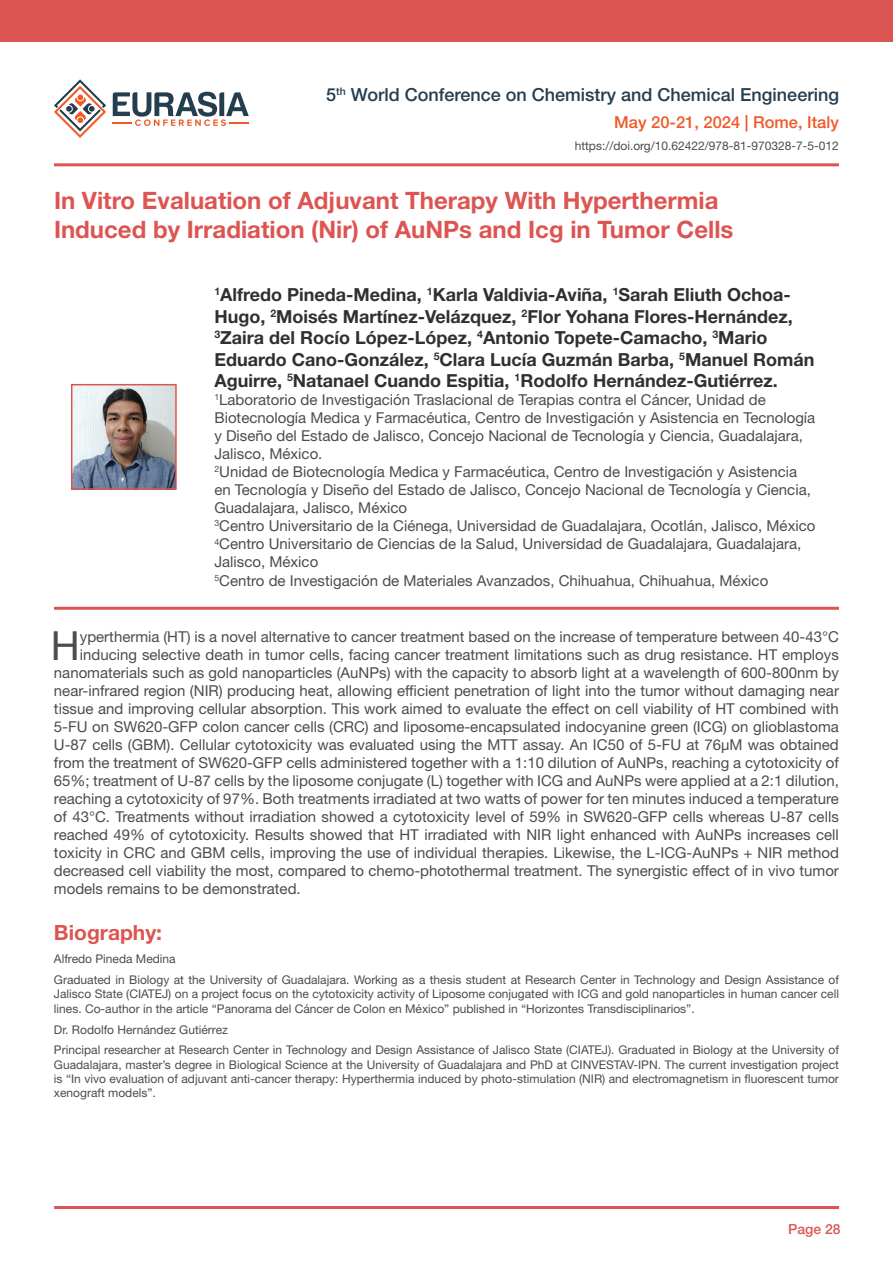
<style>
.page{position:relative;width:893px;height:1263px;background:#fff}
.page>*{position:absolute;margin:0;border:0;box-sizing:border-box;transform-origin:0 0}
.t1{font:40.2px "Helvetica Neue LT Std";color:#4b4c4d}
.t2{font:700 24px/28.8px "Helvetica Neue LT Std";color:#dc5552}
.t3{font:700 21px "Helvetica Neue LT Std";color:#dc5552}
.t4{font:700 18px/21.6px "Helvetica Neue LT Std";color:#312f30}
.t5{font:500 18px "Helvetica Neue LT Std";color:#243d50}
.t6{font:500 16.5px "Helvetica Neue LT Std";color:#f1592a}
.t7{font:15px/18px "Helvetica Neue LT Std";color:#4b4c4d}
.t8{font:500 13.95px "Helvetica Neue LT Std";color:#dc5552}
.t9{font:12px/14.4px "Helvetica Neue LT Std";color:#4b4c4d;text-align:justify}
</style>
<div class="page">
<div style="left:0;top:0;width:893px;height:41px;background:#dc5552"></div>
<hr style="left:54px;top:1206px;width:785px;height:3px;background:#dc5552">
<hr style="left:54px;top:163px;width:785px;height:3px;background:#dc5552">
<svg style="left:113px;top:92px;width:136px;height:34px"></svg>
<svg style="left:54px;top:79px;width:52px;height:59px"></svg>
<img style="left:74px;top:387px;width:100px;height:100px">
<div style="left:71px;top:384px;width:106px;height:106px;border:2px solid #dc5552"></div>
<hr style="left:54px;top:607px;width:785px;height:3px;background:#dc5552">
<p class="t5" style="left:326px;top:84px;width:514px">5<sup>th</sup> World Conference on Chemistry and Chemical Engineering</p>
<p class="t6" style="left:614px;top:112px;width:226px">May 20-21, 2024 | Rome, Italy</p>
<p class="t9" style="left:575px;top:139px;width:266px">https://doi.org/10.62422/978-81-970328-7-5-012</p>
<p class="t2" style="left:54px;top:186px;width:681px">In Vitro Evaluation of Adjuvant Therapy With Hyperthermia<br>Induced by Irradiation (Nir) of AuNPs and Icg in Tumor Cells</p>
<p class="t4" style="left:214px;top:283px;width:601px"><sup>1</sup>Alfredo Pineda-Medina, <sup>1</sup>Karla Valdivia-Aviña, <sup>1</sup>Sarah Eliuth Ochoa-Hugo, <sup>2</sup>Moisés Martínez-Velázquez, <sup>2</sup>Flor Yohana Flores-Hernández, <sup>3</sup>Zaira del Rocío López-López, <sup>4</sup>Antonio Topete-Camacho, <sup>3</sup>Mario Eduardo Cano-González, <sup>5</sup>Clara Lucía Guzmán Barba, <sup>5</sup>Manuel Román Aguirre, <sup>5</sup>Natanael Cuando Espitia, <sup>1</sup>Rodolfo Hernández-Gutiérrez.</p>
<p class="t7" style="left:214px;top:391px;width:602px"><sup>1</sup>Laboratorio de Investigación Traslacional de Terapias contra el Cáncer, Unidad de Biotecnología Medica y Farmacéutica, Centro de Investigación y Asistencia en Tecnología y Diseño del Estado de Jalisco, Concejo Nacional de Tecnología y Ciencia, Guadalajara, Jalisco, México.</p>
<p class="t7" style="left:214px;top:463px;width:598px"><sup>2</sup>Unidad de Biotecnología Medica y Farmacéutica, Centro de Investigación y Asistencia en Tecnología y Diseño del Estado de Jalisco, Concejo Nacional de Tecnología y Ciencia,<br>Guadalajara, Jalisco, México</p>
<p class="t7" style="left:214px;top:517px;width:603px"><sup>3</sup>Centro Universitario de la Ciénega, Universidad de Guadalajara, Ocotlán, Jalisco, México</p>
<p class="t7" style="left:214px;top:535px;width:588px"><sup>4</sup>Centro Universitario de Ciencias de la Salud, Universidad de Guadalajara, Guadalajara,<br>Jalisco, México</p>
<p class="t7" style="left:214px;top:571px;width:555px"><sup>5</sup>Centro de Investigación de Materiales Avanzados, Chihuahua, Chihuahua, México</p>
<p class="t1" style="left:51px;top:621px;width:31px">H</p>
<p class="t7" style="left:80px;top:627px;width:760px">yperthermia (HT) is a novel alternative to cancer treatment based on the increase of temperature between 40-43°C</p>
<p class="t7" style="left:80px;top:645px;width:760px">inducing selective death in tumor cells, facing cancer treatment limitations such as drug resistance. HT employs</p>
<p class="t7" style="left:54px;top:663px;width:786px">nanomaterials such as gold nanoparticles (AuNPs) with the capacity to absorb light at a wavelength of 600-800nm by</p>
<p class="t7" style="left:54px;top:681px;width:786px">near-infrared region (NIR) producing heat, allowing efficient penetration of light into the tumor without damaging near</p>
<p class="t7" style="left:54px;top:699px;width:786px">tissue and improving cellular absorption. This work aimed to evaluate the effect on cell viability of HT combined with</p>
<p class="t7" style="left:54px;top:717px;width:786px">5-FU on SW620-GFP colon cancer cells (CRC) and liposome-encapsulated indocyanine green (ICG) on glioblastoma</p>
<p class="t7" style="left:54px;top:735px;width:786px">U-87 cells (GBM). Cellular cytotoxicity was evaluated using the MTT assay. An IC50 of 5-FU at 76μM was obtained</p>
<p class="t7" style="left:54px;top:753px;width:786px">from the treatment of SW620-GFP cells administered together with a 1:10 dilution of AuNPs, reaching a cytotoxicity of</p>
<p class="t7" style="left:54px;top:771px;width:786px">65%; treatment of U-87 cells by the liposome conjugate (L) together with ICG and AuNPs were applied at a 2:1 dilution,</p>
<p class="t7" style="left:54px;top:789px;width:786px">reaching a cytotoxicity of 97%. Both treatments irradiated at two watts of power for ten minutes induced a temperature</p>
<p class="t7" style="left:54px;top:807px;width:786px">of 43°C. Treatments without irradiation showed a cytotoxicity level of 59% in SW620-GFP cells whereas U-87 cells</p>
<p class="t7" style="left:54px;top:825px;width:786px">reached 49% of cytotoxicity. Results showed that HT irradiated with NIR light enhanced with AuNPs increases cell</p>
<p class="t7" style="left:54px;top:843px;width:786px">toxicity in CRC and GBM cells, improving the use of individual therapies. Likewise, the L-ICG-AuNPs + NIR method</p>
<p class="t7" style="left:54px;top:861px;width:786px">decreased cell viability the most, compared to chemo-photothermal treatment. The synergistic effect of in vivo tumor</p>
<p class="t7" style="left:54px;top:879px;width:248px">models remains to be demonstrated.</p>
<p class="t3" style="left:54px;top:920px;width:110px">Biography:</p>
<p class="t9" style="left:54px;top:951px;width:123px">Alfredo Pineda Medina</p>
<p class="t9" style="left:54px;top:972px;width:786px">Graduated in Biology at the University of Guadalajara. Working as a thesis student at Research Center in Technology and Design Assistance of Jalisco State (CIATEJ) on a project focus on the cytotoxicity activity of Liposome conjugated with ICG and gold nanoparticles in human cancer cell lines. Co-author in the article “Panorama del Cáncer de Colon en México” published in “Horizontes Transdisciplinarios”.</p>
<p class="t9" style="left:54px;top:1022px;width:175px">Dr. Rodolfo Hernández Gutiérrez</p>
<p class="t9" style="left:54px;top:1043px;width:786px">Principal researcher at Research Center in Technology and Design Assistance of Jalisco State (CIATEJ). Graduated in Biology at the University of Guadalajara, master’s degree in Biological Science at the University of Guadalajara and PhD at CINVESTAV-IPN. The current investigation project is “In vivo evaluation of adjuvant anti-cancer therapy: Hyperthermia induced by photo-stimulation (NIR) and electromagnetism in fluorescent tumor xenograft models”.</p>
<p class="t8" style="left:788px;top:1221px;width:54px">Page 28</p>
</div>
